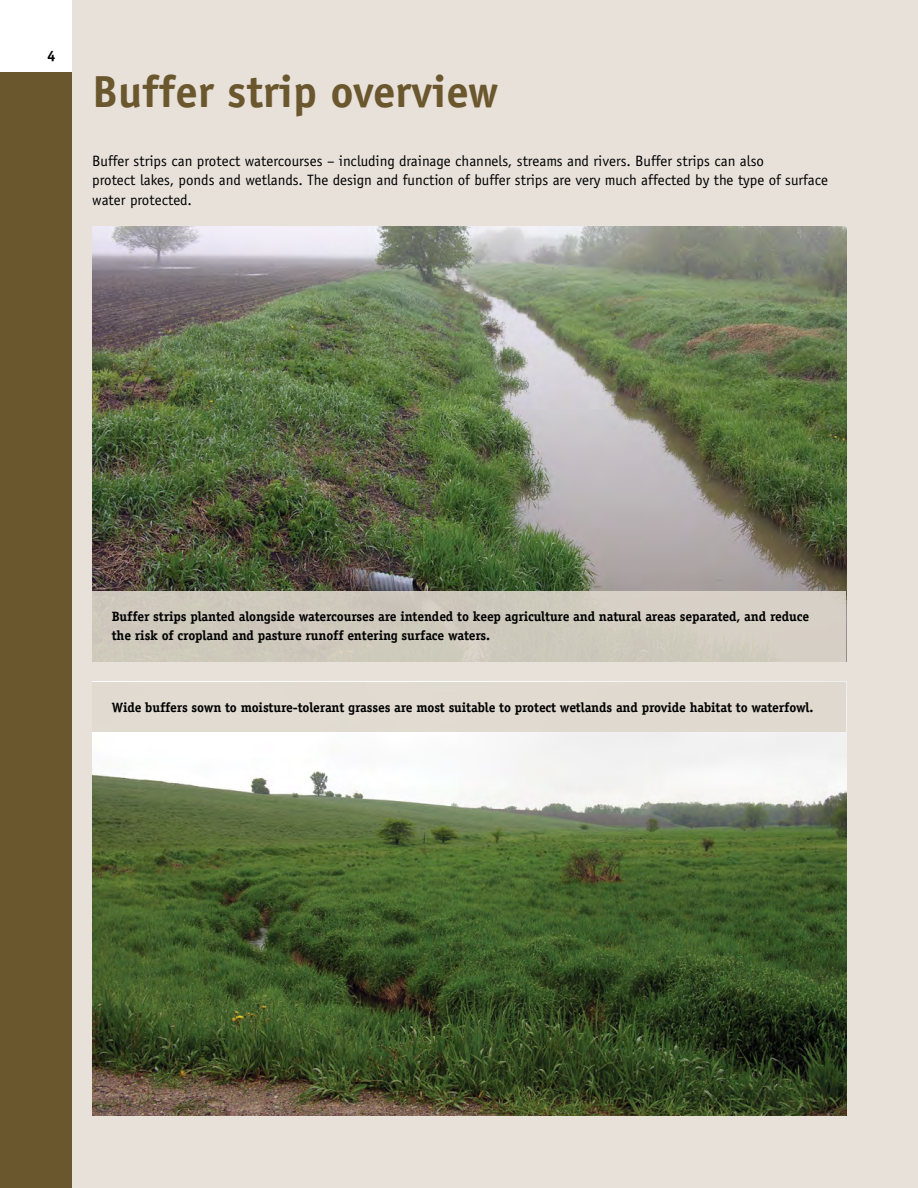
<style>
.page{position:relative;width:918px;height:1188px;background:#fff}
.page>*{position:absolute;margin:0;border:0;box-sizing:border-box;transform-origin:0 0}
.t1{font:700 45px "Officina Sans";color:#6b572e}
.t2{font:15px/19.5px "Officina Sans";color:#000}
.t3{font:700 15px "Officina Sans";color:#000}
.t4{font:700 13.5px/19.5px "Officina Serif";letter-spacing:-.01em;color:#000}
</style>
<div class="page">
<div style="left:72px;top:0;width:846px;height:1188px;background:#e7e1da"></div>
<div style="left:0;top:72px;width:72px;height:1116px;background:#6b572e"></div>
<img style="left:92px;top:227px;width:754px;height:364px">
<div style="left:92px;top:591px;width:754px;height:70px;background:#cecabc"></div>
<img style="left:92px;top:731px;width:754px;height:385px">
<div style="left:92px;top:682px;width:754px;height:49px;background:#ded7cc"></div>
<p class="t3" style="left:47px;top:46px;width:10px">4</p>
<h1 class="t1" style="left:92px;top:64px;width:407px">Buffer strip overview</h1>
<p class="t2" style="left:92px;top:151px;width:737px">Buffer strips can protect watercourses – including drainage channels, streams and rivers. Buffer strips can also<br>protect lakes, ponds and wetlands. The design and function of buffer strips are very much affected by the type of surface water protected.</p>
<p class="t4" style="left:112px;top:606px;width:699px">Buffer strips planted alongside watercourses are intended to keep agriculture and natural areas separated, and reduce the risk of cropland and pasture runoff entering surface waters.</p>
<p class="t4" style="left:112px;top:697px;width:703px">Wide buffers sown to moisture-tolerant grasses are most suitable to protect wetlands and provide habitat to waterfowl.</p>
</div>
